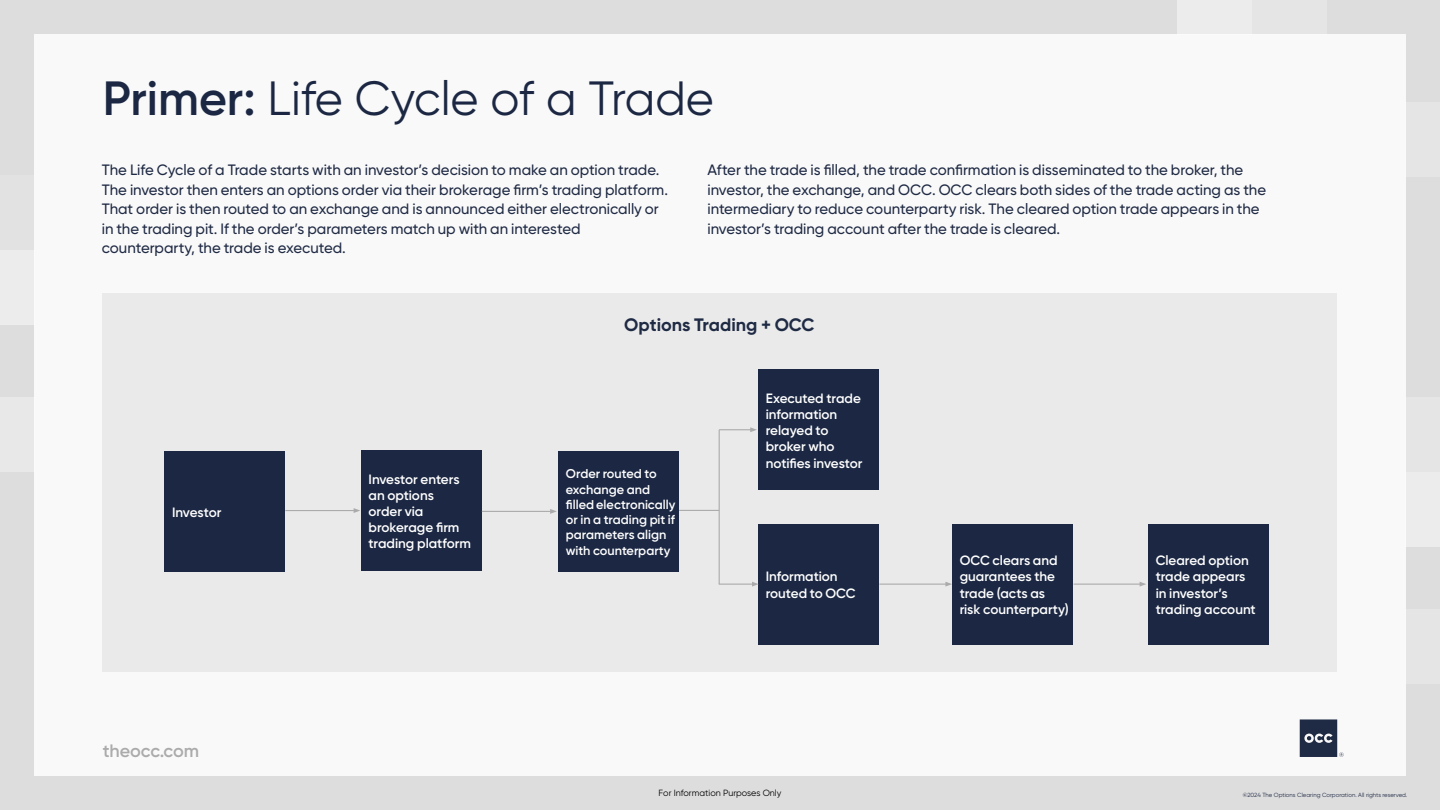
<style>
.page{position:relative;width:1440px;height:810px;background:#ddd}
.page>*{position:absolute;margin:0;border:0;box-sizing:border-box;transform-origin:0 0}
.t1{font:48px "Gilroy";color:#1c2843}
.Subhead{font:700 18px "Gilroy";color:#1f2a44}
.t2{font:600 18px "Gilroy";letter-spacing:-.005em;color:#ababab}
.Body_Copy{font:500 15px/19.5px "Gilroy";color:#1f2a44}
.Body_Copy-2{font:600 13.5px/16.2px "Gilroy";color:#fff}
.Body_Copy-3{font:600 12.75px/15.3px "Gilroy";color:#fff}
.t3{font:9px "Gilroy";color:#000}
.t4{font:6px "Gilroy";color:#1f2a44}
.s1{font-weight:600}
</style>
<div class="page">
<div style="left:34px;top:34px;width:1372px;height:742px;background:#f9f9f9"></div>
<svg style="left:1300px;top:719px;width:44px;height:38px"></svg>
<div style="left:1178px;top:0;width:74px;height:34px;background:#ececec"></div>
<div style="left:1252px;top:0;width:76px;height:34px;background:#e5e5e5"></div>
<div style="left:1406px;top:102px;width:34px;height:75px;background:#e5e5e5"></div>
<div style="left:0;top:250px;width:34px;height:76px;background:#ececec"></div>
<div style="left:0;top:398px;width:34px;height:74px;background:#e8e8e8"></div>
<div style="left:0;top:176px;width:34px;height:74px;background:#e2e2e2"></div>
<div style="left:1406px;top:472px;width:34px;height:76px;background:#ececec"></div>
<div style="left:1406px;top:609px;width:34px;height:75px;background:#e5e5e5"></div>
<div style="left:1406px;top:398px;width:34px;height:74px;background:#e5e5e5"></div>
<div style="left:103px;top:294px;width:1234px;height:378px;background:#eaeaea"></div>
<div style="left:558px;top:451px;width:121px;height:121px;background:#1c2843"></div>
<div style="left:165px;top:451px;width:120px;height:120px;background:#1c2843"></div>
<div style="left:758px;top:369px;width:121px;height:121px;background:#1c2843"></div>
<div style="left:952px;top:524px;width:121px;height:121px;background:#1c2843"></div>
<div style="left:758px;top:524px;width:121px;height:121px;background:#1c2843"></div>
<div style="left:1148px;top:524px;width:121px;height:121px;background:#1c2843"></div>
<div style="left:361px;top:450px;width:121px;height:121px;background:#1c2843"></div>
<hr style="left:285px;top:510px;width:71px;height:1px;background:#ababab">
<svg style="left:354px;top:508px;width:6px;height:5px"></svg>
<hr style="left:482px;top:511px;width:70px;height:1px;background:#ababab">
<svg style="left:550px;top:509px;width:7px;height:5px"></svg>
<hr style="left:879px;top:584px;width:69px;height:1px;background:#ababab">
<svg style="left:945px;top:582px;width:7px;height:5px"></svg>
<hr style="left:1074px;top:584px;width:68px;height:1px;background:#ababab">
<svg style="left:1140px;top:582px;width:6px;height:5px"></svg>
<hr style="left:679px;top:510px;width:40px;height:1px;background:#ababab">
<hr style="left:719px;top:429px;width:33px;height:1px;background:#ababab">
<svg style="left:750px;top:427px;width:7px;height:5px"></svg>
<hr style="left:719px;top:584px;width:35px;height:1px;background:#ababab">
<svg style="left:752px;top:582px;width:7px;height:5px"></svg>
<hr style="left:719px;top:430px;width:1px;height:154px;background:#ababab">
<p class="t1" style="left:103px;top:69px;width:613px"><span class="s1">Primer:</span> Life Cycle of a Trade</p>
<p class="Body_Copy" style="left:102px;top:160px;width:568px">The Life Cycle of a Trade starts with an investor’s decision to make an option trade.<br>The investor then enters an options order via their brokerage firm’s trading platform.<br>That order is then routed to an exchange and is announced either electronically or in the trading pit. If the order’s parameters match up with an interested counterparty, the trade is executed.</p>
<p class="Body_Copy" style="left:707px;top:160px;width:560px">After the trade is filled, the trade confirmation is disseminated to the broker, the investor, the exchange, and OCC. OCC clears both sides of the trade acting as the intermediary to reduce counterparty risk. The cleared option trade appears in the investor’s trading account after the trade is cleared.</p>
<p class="Body_Copy-2" style="left:172px;top:504px;width:51px">Investor</p>
<p class="t2" style="left:103px;top:739px;width:98px">theocc.com</p>
<p class="Body_Copy-2" style="left:369px;top:471px;width:104px">Investor enters an options order via brokerage firm trading platform</p>
<p class="Subhead" style="left:624px;top:313px;width:192px">Options Trading + OCC</p>
<p class="Body_Copy-3" style="left:566px;top:466px;width:111px">Order routed to exchange and filled electronically or in a trading pit if parameters align with counterparty</p>
<p class="Body_Copy-2" style="left:766px;top:390px;width:98px">Executed trade information relayed to broker who notifies investor</p>
<p class="Body_Copy-2" style="left:766px;top:569px;width:91px">Information routed to OCC</p>
<p class="Body_Copy-2" style="left:960px;top:552px;width:111px">OCC clears and guarantees the trade (acts as risk counterparty)</p>
<p class="Body_Copy-2" style="left:1156px;top:552px;width:102px">Cleared option trade appears in investor’s trading account</p>
<p class="t3" style="left:659px;top:788px;width:124px">For Information Purposes Only</p>
<p class="t4" style="left:1243px;top:791px;width:166px">©2024 The Options Clearing Corporation. All rights reserved.</p>
</div>
